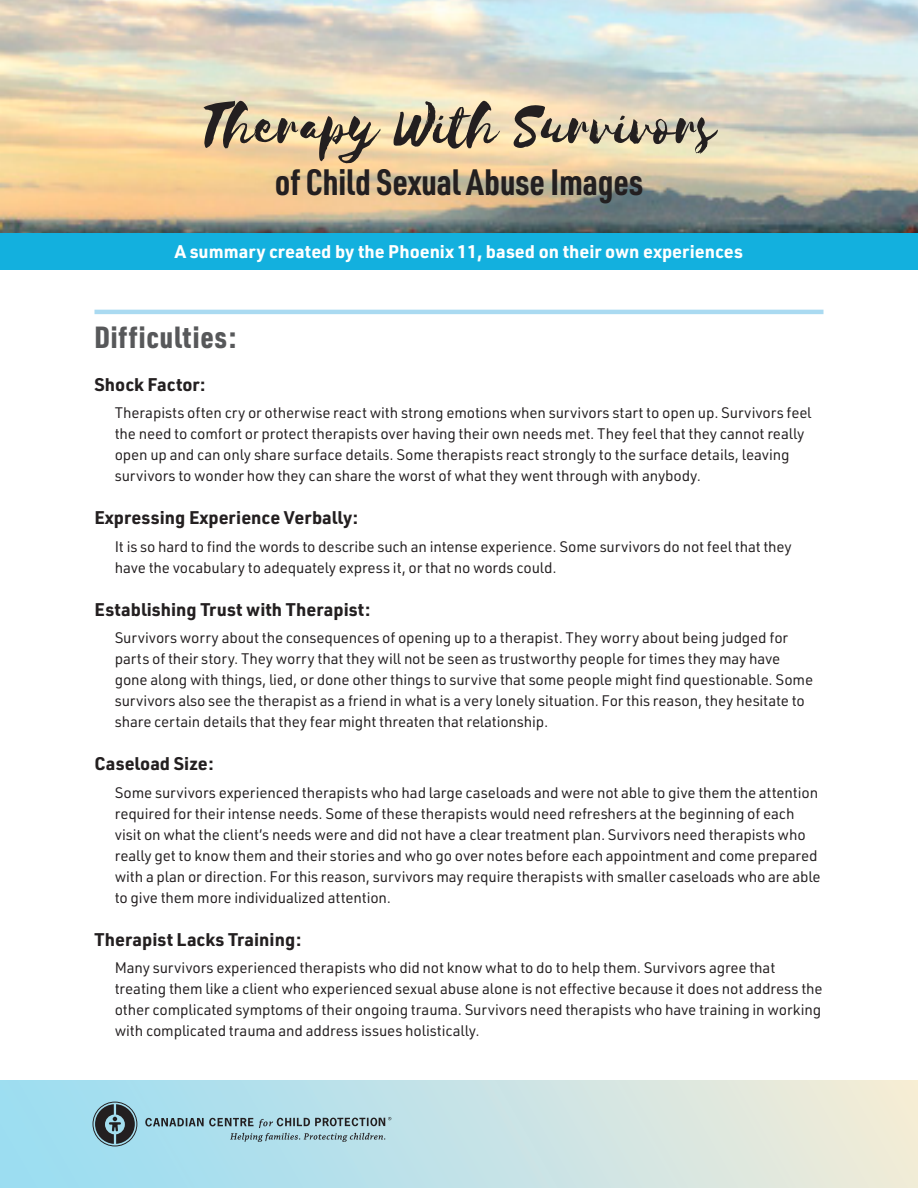
<style>
.page{position:relative;width:918px;height:1188px;background:#fff}
.page>*{position:absolute;margin:0;border:0;box-sizing:border-box;transform-origin:0 0}
.t1{font:66px "Selima";color:#231f20}
.t2{font:700 36px "URWDIN Cond";color:#231f20}
.t3{font:900 30px "URWDIN Cond";letter-spacing:.03em;color:#57585a}
.t4{font:700 18px "URWDIN";color:#231f20}
.t5{font:700 18px "URWDIN";color:#fff}
.body{font:15px/21px "URWDIN";letter-spacing:-.01em;color:#231f20}
</style>
<div class="page">
<img style="left:0;top:0;width:918px;height:233px">
<div style="left:0;top:1080px;width:918px;height:108px;background:linear-gradient(to right,#97dcf4,#f2ebd8)"></div>
<svg style="left:92px;top:1102px;width:45px;height:44px;background:#5c757d"></svg>
<svg style="left:145px;top:1117px;width:246px;height:25px;background:#96bbc5"></svg>
<div style="left:0;top:233px;width:918px;height:37px;background:#13b0de"></div>
<hr style="left:94px;top:310px;width:730px;height:4px;background:#aadaf1">
<p class="t1" style="left:202px;top:90px;width:516px">Therapy With Survivors</p>
<p class="t2" style="left:275px;top:158px;width:370px">of Child Sexual Abuse Images</p>
<p class="t5" style="left:175px;top:239px;width:570px">A summary created by the Phoenix 11, based on their own experiences</p>
<p class="t3" style="left:94px;top:317px;width:143px">Difficulties:</p>
<p class="t4" style="left:94px;top:372px;width:113px">Shock Factor:</p>
<p class="body" style="left:115px;top:402px;width:698px">Therapists often cry or otherwise react with strong emotions when survivors start to open up. Survivors feel the need to comfort or protect therapists over having their own needs met. They feel that they cannot really open up and can only share surface details. Some therapists react strongly to the surface details, leaving survivors to wonder how they can share the worst of what they went through with anybody.</p>
<p class="t4" style="left:94px;top:505px;width:265px">Expressing Experience Verbally:</p>
<p class="body" style="left:115px;top:536px;width:679px">It is so hard to find the words to describe such an intense experience. Some survivors do not feel that they have the vocabulary to adequately express it, or that no words could.</p>
<p class="t4" style="left:94px;top:597px;width:278px">Establishing Trust with Therapist:</p>
<p class="body" style="left:115px;top:627px;width:700px">Survivors worry about the consequences of opening up to a therapist. They worry about being judged for parts of their story. They worry that they will not be seen as trustworthy people for times they may have gone along with things, lied, or done other things to survive that some people might find questionable. Some survivors also see the therapist as a friend in what is a very lonely situation. For this reason, they hesitate to share certain details that they fear might threaten that relationship.</p>
<p class="t4" style="left:94px;top:751px;width:121px">Caseload Size:</p>
<p class="body" style="left:115px;top:782px;width:708px">Some survivors experienced therapists who had large caseloads and were not able to give them the attention required for their intense needs. Some of these therapists would need refreshers at the beginning of each visit on what the client’s needs were and did not have a clear treatment plan. Survivors need therapists who really get to know them and their stories and who go over notes before each appointment and come prepared with a plan or direction. For this reason, survivors may require therapists with smaller caseloads who are able to give them more individualized attention.</p>
<p class="t4" style="left:94px;top:927px;width:208px">Therapist Lacks Training:</p>
<p class="body" style="left:115px;top:957px;width:710px">Many survivors experienced therapists who did not know what to do to help them. Survivors agree that treating them like a client who experienced sexual abuse alone is not effective because it does not address the other complicated symptoms of their ongoing trauma. Survivors need therapists who have training in working with complicated trauma and address issues holistically.</p>
</div>
